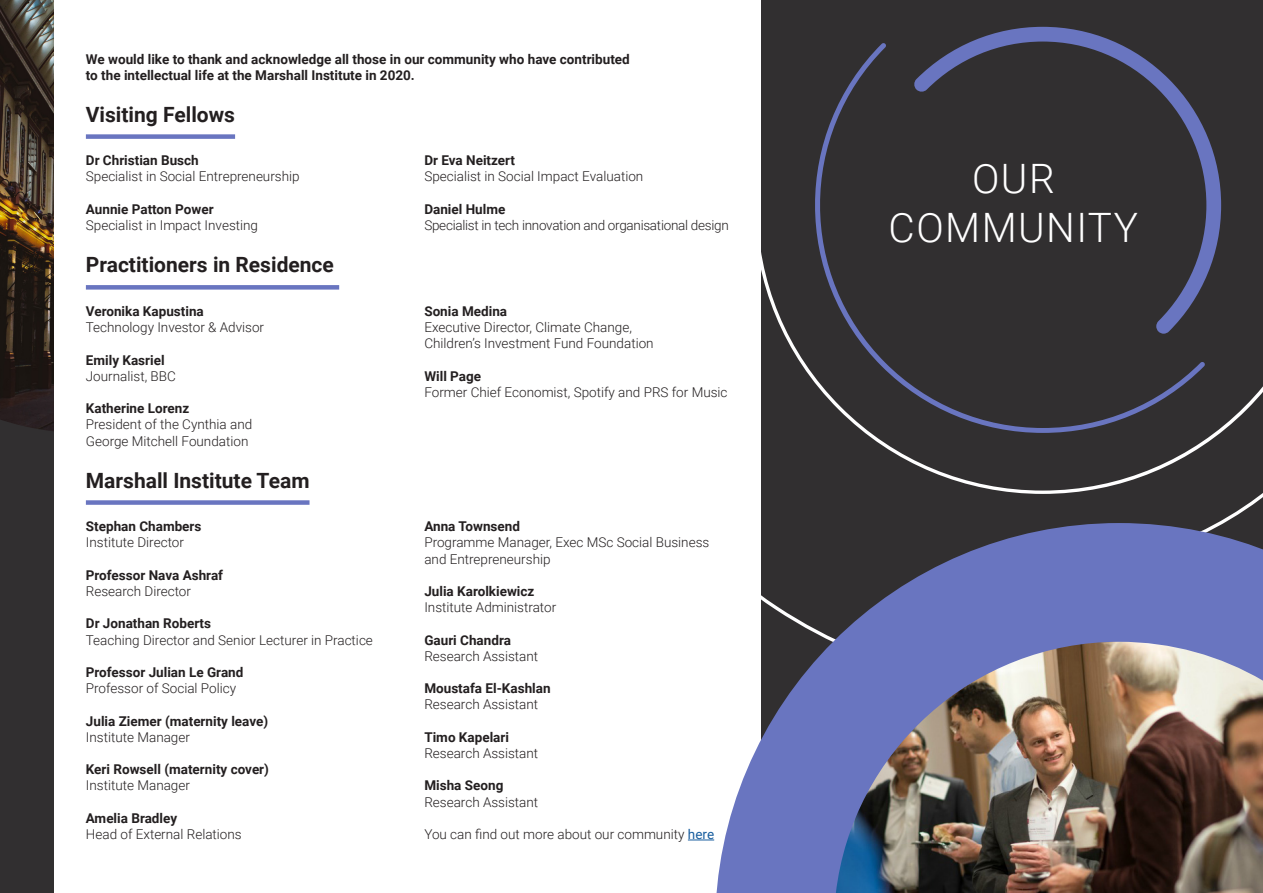
<style>
.page{position:relative;width:1263px;height:893px;background:#312f30}
.page>*{position:absolute;margin:0;border:0;box-sizing:border-box;transform-origin:0 0}
.t1{font:300 40.5px/48.6px "Roboto";letter-spacing:.035em;color:#fff;text-align:center}
.t2{font:700 21px "Roboto";color:#231f20}
.t3{font:300 13.5px/16.2px "Roboto";color:#231f20}
.t4{font:700 13.5px/16.2px "Roboto";color:#231f20}
.t5{font:300 13.5px "Roboto";letter-spacing:-.02em;color:#231f20}
.s1{font-weight:300}
.s2{font-weight:400;color:#175d9e}
</style>
<div class="page">
<img style="left:0;top:0;width:54px;height:431px">
<svg style="left:761px;top:26px;width:502px;height:497px"></svg>
<svg style="left:913px;top:27px;width:308px;height:307px"></svg>
<div style="left:54px;top:0;width:707px;height:893px;background:#fff"></div>
<svg style="left:716px;top:523px;width:547px;height:370px;fill:#6975c0"></svg>
<img style="left:836px;top:642px;width:427px;height:251px">
<div style="left:86px;top:134px;width:149px;height:5px;background:#6975c0"></div>
<div style="left:86px;top:285px;width:253px;height:5px;background:#6975c0"></div>
<svg style="left:688px;top:840px;width:26px;height:1px"></svg>
<div style="left:86px;top:500px;width:223px;height:5px;background:#6975c0"></div>
<p class="t4" style="left:86px;top:50px;width:545px">We would like to thank and acknowledge all those in our community who have contributed</p>
<p class="t4" style="left:86px;top:66px;width:330px">to the intellectual life at the Marshall Institute in 2020.</p>
<p class="t2" style="left:86px;top:99px;width:151px">Visiting Fellows</p>
<p class="t4" style="left:86px;top:152px;width:114px">Dr Christian Busch</p>
<p class="t3" style="left:86px;top:168px;width:215px">Specialist in Social Entrepreneurship</p>
<p class="t4" style="left:86px;top:200px;width:129px">Aunnie Patton Power</p>
<p class="t3" style="left:86px;top:217px;width:174px">Specialist in Impact Investing</p>
<p class="t2" style="left:86px;top:250px;width:250px">Practitioners in Residence</p>
<p class="t4" style="left:86px;top:303px;width:119px">Veronika Kapustina</p>
<p class="t3" style="left:86px;top:319px;width:180px">Technology Investor &amp; Advisor</p>
<p class="t4" style="left:86px;top:351px;width:80px">Emily Kasriel</p>
<p class="t3" style="left:86px;top:367px;width:91px">Journalist, BBC</p>
<p class="t4" style="left:86px;top:400px;width:105px">Katherine Lorenz</p>
<p class="t3" style="left:86px;top:416px;width:168px">President of the Cynthia and<br>George Mitchell Foundation</p>
<p class="t2" style="left:86px;top:465px;width:225px">Marshall Institute Team</p>
<p class="t4" style="left:86px;top:518px;width:117px">Stephan Chambers</p>
<p class="t3" style="left:86px;top:534px;width:100px">Institute Director</p>
<p class="t4" style="left:86px;top:566px;width:139px">Professor Nava Ashraf</p>
<p class="t3" style="left:86px;top:583px;width:107px">Research Director</p>
<p class="t4" style="left:86px;top:615px;width:127px">Dr Jonathan Roberts</p>
<p class="t3" style="left:86px;top:631px;width:289px">Teaching Director and Senior Lecturer in Practice</p>
<p class="t4" style="left:86px;top:664px;width:159px">Professor Julian Le Grand</p>
<p class="t3" style="left:86px;top:680px;width:152px">Professor of Social Policy</p>
<p class="t4" style="left:86px;top:712px;width:184px">Julia Ziemer (maternity leave)<br><span class="s1">Institute Manager</span></p>
<p class="t4" style="left:86px;top:761px;width:185px">Keri Rowsell (maternity cover)</p>
<p class="t3" style="left:86px;top:777px;width:106px">Institute Manager</p>
<p class="t4" style="left:86px;top:809px;width:93px">Amelia Bradley</p>
<p class="t3" style="left:86px;top:826px;width:157px">Head of External Relations</p>
<p class="t4" style="left:424px;top:152px;width:92px">Dr Eva Neitzert</p>
<p class="t3" style="left:424px;top:168px;width:220px">Specialist in Social Impact Evaluation</p>
<p class="t4" style="left:424px;top:200px;width:83px">Daniel Hulme</p>
<p class="t5" style="left:424px;top:216px;width:306px">Specialist in tech innovation and organisational design</p>
<p class="t4" style="left:424px;top:303px;width:84px">Sonia Medina</p>
<p class="t3" style="left:424px;top:319px;width:231px">Executive Director, Climate Change,<br>Children’s Investment Fund Foundation</p>
<p class="t4" style="left:424px;top:367px;width:58px">Will Page</p>
<p class="t3" style="left:424px;top:384px;width:305px">Former Chief Economist, Spotify and PRS for Music</p>
<p class="t4" style="left:424px;top:518px;width:97px">Anna Townsend</p>
<p class="t3" style="left:424px;top:534px;width:286px">Programme Manager, Exec MSc Social Business and Entrepreneurship</p>
<p class="t4" style="left:424px;top:583px;width:112px">Julia Karolkiewicz</p>
<p class="t3" style="left:424px;top:599px;width:133px">Institute Administrator</p>
<p class="t4" style="left:424px;top:631px;width:88px">Gauri Chandra</p>
<p class="t3" style="left:424px;top:647px;width:115px">Research Assistant</p>
<p class="t4" style="left:424px;top:680px;width:128px">Moustafa El-Kashlan</p>
<p class="t3" style="left:424px;top:696px;width:115px">Research Assistant</p>
<p class="t4" style="left:424px;top:728px;width:86px">Timo Kapelari</p>
<p class="t3" style="left:424px;top:745px;width:115px">Research Assistant</p>
<p class="t4" style="left:424px;top:777px;width:81px">Misha Seong</p>
<p class="t3" style="left:424px;top:793px;width:115px">Research Assistant</p>
<p class="t3" style="left:424px;top:826px;width:291px">You can find out more about our community <span class="s2">here</span></p>
<p class="t1" style="left:889px;top:153px;width:251px">OUR<br>COMMUNITY</p>
</div>
